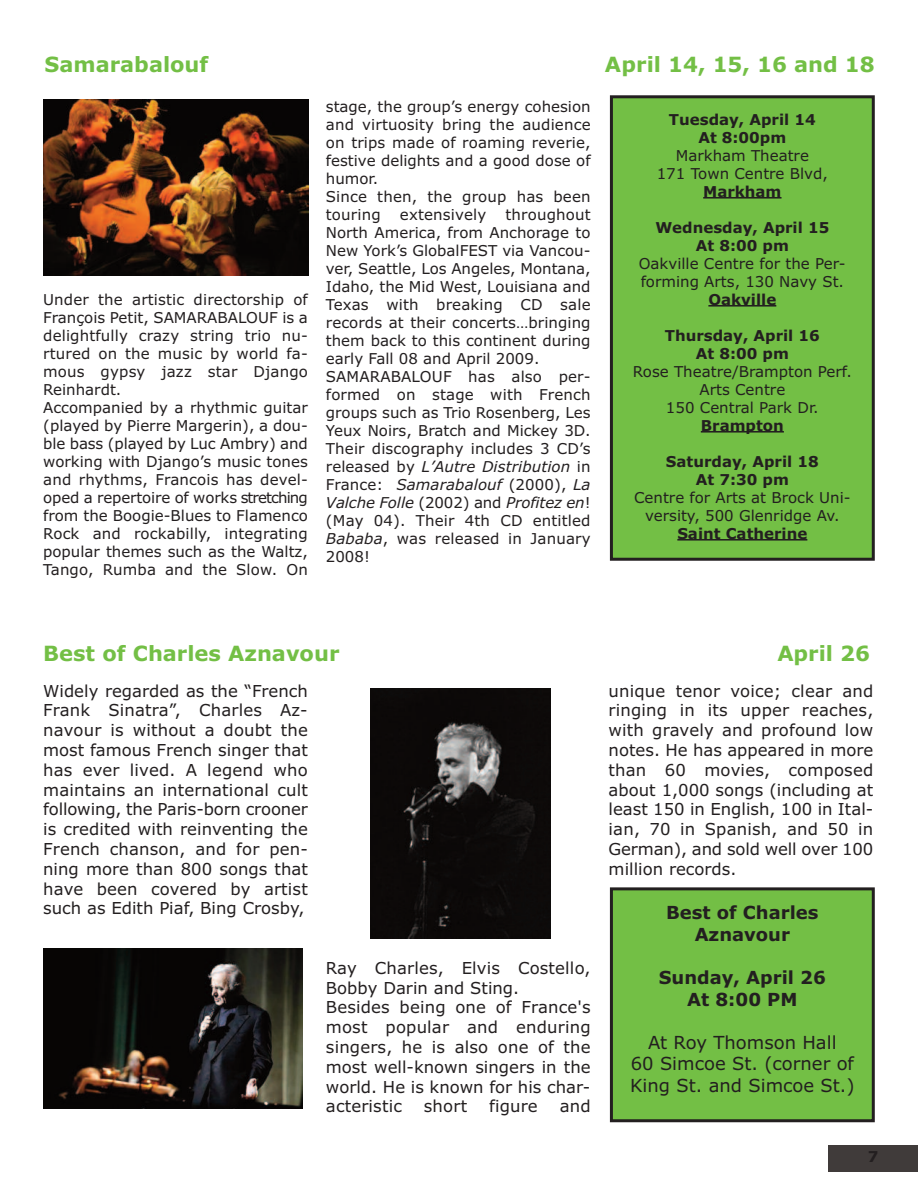
<style>
.page{position:relative;width:918px;height:1188px;background:#fff}
.page>*{position:absolute;margin:0;border:0;box-sizing:border-box;transform-origin:0 0}
.t1{font:700 21px "Verdana";color:#73bf45}
.t2{font:18px/21.6px "Verdana";color:#231f20;text-align:center}
.t3{font:700 18px/21.6px "Verdana";color:#231f20;text-align:center}
.t4{font:16.5px/19.8px "Verdana";letter-spacing:.01em;color:#231f20;text-align:justify}
.t5{font:15px/18px "Verdana";color:#231f20}
.t6{font:700 15px/18px "Verdana";color:#231f20;text-align:center}
.s1{font-style:italic}
</style>
<div class="page">
<div style="left:828px;top:1145px;width:90px;height:26px;background:#403b3a"></div>
<div style="left:611px;top:97px;width:262px;height:462px;background:#73bf45"></div>
<div style="left:610px;top:95px;width:265px;height:466px;border:3px solid #231f20"></div>
<hr style="left:703px;top:197px;width:79px;height:2px;background:#231f20">
<hr style="left:708px;top:305px;width:68px;height:2px;background:#231f20">
<hr style="left:701px;top:431px;width:83px;height:2px;background:#231f20">
<hr style="left:677px;top:539px;width:130px;height:2px;background:#231f20">
<img style="left:43px;top:99px;width:265px;height:177px">
<img style="left:370px;top:689px;width:180px;height:250px">
<div style="left:611px;top:889px;width:262px;height:232px;background:#73bf45"></div>
<div style="left:610px;top:887px;width:265px;height:235px;border:3px solid #231f20"></div>
<img style="left:43px;top:948px;width:259px;height:160px">
<h1 class="t1" style="left:45px;top:53px;width:165px">Samarabalouf</h1>
<h1 class="t1" style="left:605px;top:53px;width:272px">April 14, 15, 16 and 18</h1>
<p class="t6" style="left:669px;top:111px;width:148px">Tuesday, April 14<br>At 8:00pm</p>
<p class="t5" style="left:657px;top:147px;width:173px;text-align:center">Markham Theatre<br>171 Town Centre Blvd,</p>
<p class="t6" style="left:703px;top:183px;width:80px">Markham</p>
<p class="t6" style="left:655px;top:219px;width:176px">Wednesday, April 15<br>At 8:00 pm</p>
<p class="t5" style="left:639px;top:255px;width:208px">Oakville Centre for the Per&shy;forming Arts, 130 Navy St.</p>
<p class="t6" style="left:708px;top:291px;width:69px">Oakville</p>
<p class="t6" style="left:665px;top:327px;width:157px">Thursday, April 16<br>At 8:00 pm</p>
<p class="t5" style="left:633px;top:363px;width:220px;text-align:center">Rose Theatre/Brampton Perf.<br>Arts Centre<br>150 Central Park Dr.</p>
<p class="t6" style="left:701px;top:417px;width:85px">Brampton</p>
<p class="t6" style="left:666px;top:453px;width:154px">Saturday, April 18<br>At 7:30 pm</p>
<p class="t5" style="left:634px;top:489px;width:218px;text-align:center">Centre for Arts at Brock Uni&shy;versity, 500 Glenridge Av.</p>
<p class="t6" style="left:677px;top:525px;width:132px">Saint Catherine</p>
<p class="t5" style="left:326px;top:98px;width:266px">stage, the group’s energy cohesion and virtuosity bring the audience on trips made of roaming reverie, festive delights and a good dose of humor.<br>Since then, the group has been touring</p>
<p class="t5" style="left:326px;top:206px;width:266px;text-indent:180px">throughout<br>North America, from Anchorage to<br>New York’s GlobalFEST via Vancou&shy;ver, Seattle, Los Angeles, Montana,<br>Idaho, the Mid West, Louisiana and<br>Texas with breaking CD sale records at their concerts…bringing them back to this continent during early Fall 08 and April 2009.<br>SAMARABALOUF has also per&shy;formed on stage with French groups such as Trio Rosenberg, Les<br>Yeux Noirs, Bratch and Mickey 3D.<br>Their discography includes 3 CD’s released by <span class="s1">L’Autre Distribution</span> in<br>France: <span class="s1">Samarabalouf</span> (2000), <span class="s1">La<br>Valche Folle</span> (2002) and <span class="s1">Profitez en</span>! (May 04). Their 4th CD entitled<br><span class="s1">Bababa</span>, was released in January<br>2008!</p>
<p class="t5" style="left:400px;top:206px;width:88px">extensively</p>
<p class="t5" style="left:43px;top:291px;width:266px">Under the artistic directorship of<br>François Petit, SAMARABALOUF is a delightfully crazy string trio nu&shy;rtured on the music by world fa&shy;mous gypsy jazz star Django<br>Reinhardt.<br>Accompanied by a rhythmic guitar (played by Pierre Margerin), a dou&shy;ble bass (played by Luc Ambry) and working with Django’s music tones and rhythms, Francois has devel&shy;oped a repertoire of works stretching from the Boogie-Blues to Flamenco<br>Rock and rockabilly, integrating popular themes such as the Waltz,<br>Tango, Rumba and the Slow. On</p>
<h1 class="t1" style="left:43px;top:642px;width:298px">Best of Charles Aznavour</h1>
<h1 class="t1" style="left:777px;top:642px;width:94px">April 26</h1>
<p class="t4" style="left:43px;top:681px;width:266px">Widely regarded as the “French Frank Sinatra”, Charles Az&shy;navour is without a doubt the most famous French singer that has ever lived. A legend who maintains an international cult following, the Paris-born crooner is credited with reinventing the French chanson, and for pen&shy;ning more than 800 songs that have been covered by artist such as Edith Piaf, Bing Crosby,</p>
<p class="t4" style="left:326px;top:958px;width:266px;text-align:left">Ray Charles, Elvis Costello,<br>Bobby Darin and Sting.<br>Besides being one of France's most popular and enduring singers, he is also one of the most well-known singers in the world. He is known for his char&shy;acteristic</p>
<p class="t4" style="left:424px;top:1097px;width:45px">short</p>
<p class="t4" style="left:489px;top:1097px;width:50px">figure</p>
<p class="t4" style="left:560px;top:1097px;width:32px">and</p>
<p class="t4" style="left:609px;top:681px;width:266px">unique tenor voice; clear and ringing in its upper reaches, with gravely and profound low notes. He has appeared in more than 60 movies, composed about 1,000 songs (including at least 150 in English, 100 in Ital&shy;ian, 70 in Spanish, and 50 in German), and sold well over 100 million records.</p>
<p class="t3" style="left:666px;top:902px;width:154px">Best of Charles<br>Aznavour</p>
<p class="t3" style="left:659px;top:967px;width:168px">Sunday, April 26<br>At 8:00 PM</p>
<p class="t2" style="left:630px;top:1032px;width:226px">At Roy Thomson Hall<br>60 Simcoe St. (corner of<br>King St. and Simcoe St.)</p>
<p class="t6" style="left:868px;top:1148px;width:12px">7</p>
</div>
